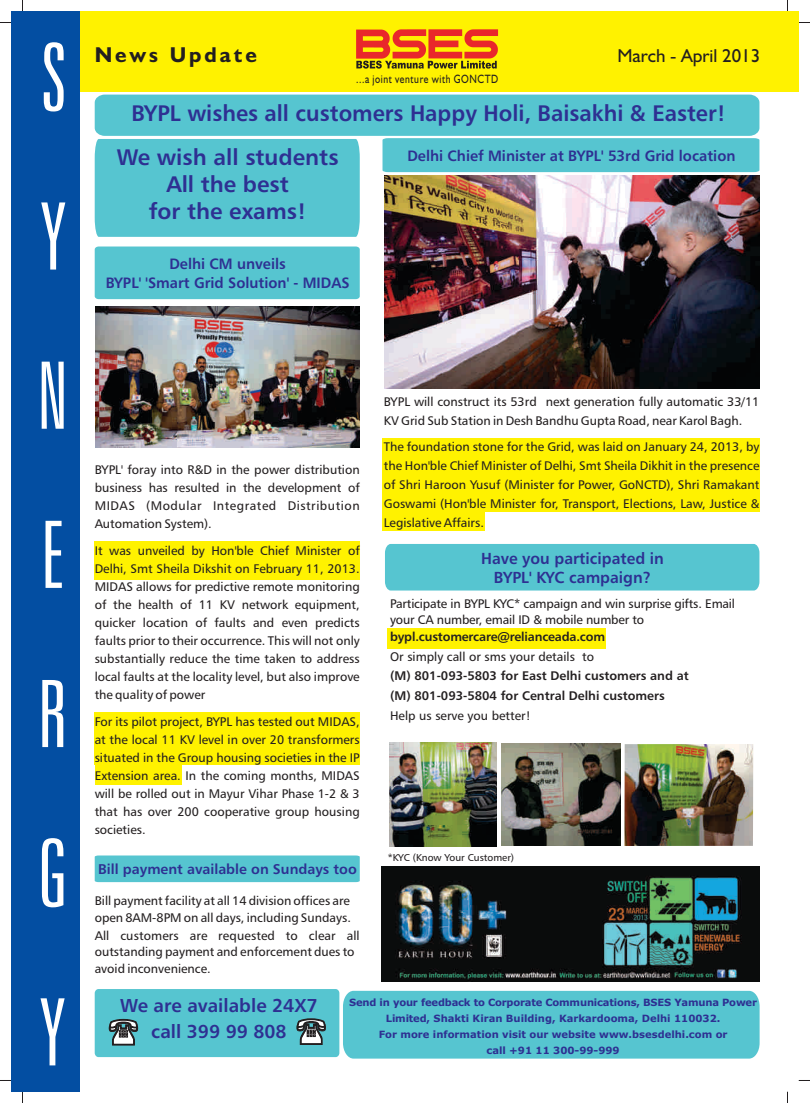
<style>
.page{position:relative;width:810px;height:1103px;background:#fff}
.page>*{position:absolute;margin:0;border:0;box-sizing:border-box;transform-origin:0 0}
.t1{font:300 extra-condensed 93.12px/159.1px "Zurich BT";color:#fff;text-align:justify}
.t2{font:22.5px/27.4px "Humanist 777 BT Bold B";color:#2e3092;text-align:center}
.t3{font:700 21.62px "Humanist 521 BT";letter-spacing:.135em;color:#231f20}
.t4{font:18.75px/26.1px "Humanist 777 BT Bold B";color:#2e3092;text-align:center}
.t5{font:18.75px "Humanist 521 BT";color:#231f20}
.t6{font:16px/19.5px "Humanist 777 BT Bold B";color:#2e3092;text-align:center}
.t7{font:15px/18.2px "Humanist 777 BT Bold B";color:#2e3092;text-align:center}
.t8{font:14.12px "Humanist 777 BT Bold B";color:#2e3092}
.t9{font:12.5px/18.1px "Humanist 777 BT Roman B";color:#231f20;text-align:justify}
.t10{font:12.5px/19.8px "Humanist 777 BT Bold B";color:#231f20}
.t11{font:12.12px "Humanist 521 BT";letter-spacing:.065em;color:#231f20;scale:.8 1}
.t12{font:700 10px/16.2px "Verdana";color:#2e3092;text-align:center}
.t13{font:10px "Humanist 777 BT Roman B";color:#231f20}
</style>
<div class="page">
<div style="left:22px;top:11px;width:777px;height:81px;background:#fff200"></div>
<svg style="left:356px;top:29px;width:142px;height:40px"></svg>
<div style="left:11px;top:11px;width:68px;height:1080px;background:#034ea2"></div>
<div style="left:343px;top:990px;width:417px;height:68px;background:#56c5d0"></div>
<div style="left:95px;top:855px;width:265px;height:27px;background:#56c5d0"></div>
<div style="left:385px;top:544px;width:374px;height:46px;background:#56c5d0"></div>
<svg style="left:95px;top:95px;width:664px;height:142px;background:#62c9d3"></svg>
<div style="left:95px;top:989px;width:244px;height:68px;background:#56c5d0;border-radius:4px"></div>
<svg style="left:109px;top:1019px;width:29px;height:26px"></svg>
<svg style="left:297px;top:1018px;width:29px;height:26px"></svg>
<div style="left:95px;top:246px;width:265px;height:53px;background:#56c5d0"></div>
<img style="left:95px;top:307px;width:265px;height:141px">
<img style="left:381px;top:866px;width:378px;height:115px">
<img style="left:390px;top:742px;width:107px;height:104px">
<img style="left:501px;top:743px;width:119px;height:102px">
<img style="left:625px;top:744px;width:128px;height:102px">
<img style="left:385px;top:175px;width:374px;height:213px">
<div style="left:382px;top:438px;width:377px;height:74px;background:#fff200"></div>
<div style="left:95px;top:712px;width:265px;height:52px;background:#fff200"></div>
<div style="left:95px;top:732px;width:86px;height:53px;background:#fff200"></div>
<div style="left:178px;top:732px;width:37px;height:33px;background:#fff200"></div>
<div style="left:382px;top:511px;width:103px;height:20px;background:#fff200"></div>
<div style="left:387px;top:628px;width:218px;height:20px;background:#fff200"></div>
<div style="left:95px;top:541px;width:265px;height:19px;background:#fff200"></div>
<div style="left:95px;top:560px;width:265px;height:20px;background:#fff200"></div>
<h1 class="t1" style="left:36px;top:7px;width:34px">S Y N E R G Y</h1>
<h3 class="t3" style="left:95px;top:46px;width:164px">News Update</h3>
<h3 class="t5" style="left:618px;top:47px;width:144px">March - April 2013</h3>
<p class="t11" style="left:356px;top:73px;width:179px">...a joint venture with GONCTD</p>
<h2 class="t2" style="left:131px;top:101px;width:596px">BYPL wishes all customers Happy Holi, Baisakhi &amp; Easter!</h2>
<h2 class="t2" style="left:117px;top:145px;width:223px">We wish all students<br>All the best<br>for the exams!</h2>
<p class="t7" style="left:106px;top:256px;width:245px">Delhi CM unveils<br>BYPL' 'Smart Grid Solution' - MIDAS</p>
<p class="t7" style="left:407px;top:148px;width:330px">Delhi Chief Minister at BYPL' 53rd Grid location</p>
<p class="t9" style="left:95px;top:461px;width:267px">BYPL' foray into R&amp;D in the power distribution business has resulted in the development of MIDAS (Modular Integrated Distribution Automation System).</p>
<p class="t9" style="left:95px;top:542px;width:267px">It was unveiled by Hon'ble Chief Minister of Delhi, Smt Sheila Dikshit on February 11, 2013.<br>MIDAS allows for predictive remote monitoring of the health of 11 KV network equipment, quicker location of faults and even predicts faults prior to their occurrence. This will not only substantially reduce the time taken to address local faults at the locality level, but also improve the quality of power</p>
<p class="t9" style="left:95px;top:713px;width:267px">For its pilot project, BYPL has tested out MIDAS, at the local 11 KV level in over 20 transformers situated in the Group housing societies in the IP Extension area. In the coming months, MIDAS will be rolled out in Mayur Vihar Phase 1-2 &amp; 3 that has over 200 cooperative group housing societies.</p>
<p class="t8" style="left:98px;top:863px;width:260px">Bill payment available on Sundays too</p>
<p class="t9" style="left:95px;top:893px;width:267px;line-height:17.1px;text-align:left">Bill payment facility at all 14 division offices are open 8AM-8PM on all days, including Sundays.<br>All customers are requested to clear all outstanding payment and enforcement dues to avoid inconvenience.</p>
<p class="t9" style="left:384px;top:393px;width:377px;line-height:18.9px">BYPL will construct its 53rd next generation fully automatic 33/11<br>KV Grid Sub Station in Desh Bandhu Gupta Road, near Karol Bagh.</p>
<p class="t9" style="left:384px;top:438px;width:377px;line-height:18.9px">The foundation stone for the Grid, was laid on January 24, 2013, by the Hon'ble Chief Minister of Delhi, Smt Sheila Dikhit in the presence of Shri Haroon Yusuf (Minister for Power, GoNCTD), Shri Ramakant Goswami (Hon'ble Minister for, Transport, Elections, Law, Justice &amp; Legislative Affairs.</p>
<p class="t6" style="left:481px;top:550px;width:184px">Have you participated in<br>BYPL' KYC campaign?</p>
<p class="t9" style="left:390px;top:596px;width:346px;line-height:16.6px">Participate in BYPL KYC* campaign and win surprise gifts. Email your CA number, email ID &amp; mobile number to</p>
<p class="t10" style="left:390px;top:628px;width:217px">bypl.customercare@relianceada.com</p>
<p class="t9" style="left:390px;top:648px;width:205px">Or simply call or sms your details to</p>
<p class="t10" style="left:390px;top:667px;width:300px">(M) 801-093-5803 for East Delhi customers and at (M) 801-093-5804 for Central Delhi customers</p>
<p class="t9" style="left:390px;top:707px;width:142px">Help us serve you better!</p>
<p class="t13" style="left:388px;top:853px;width:128px">*KYC (Know Your Customer)</p>
<h3 class="t4" style="left:120px;top:993px;width:199px">We are available 24X7 call 399 99 808</h3>
<p class="t12" style="left:349px;top:994px;width:409px">Send in your feedback to Corporate Communications, BSES Yamuna Power Limited, Shakti Kiran Building, Karkardooma, Delhi 110032.<br>For more information visit our website www.bsesdelhi.com or<br>call +91 11 300-99-999</p>
</div>
